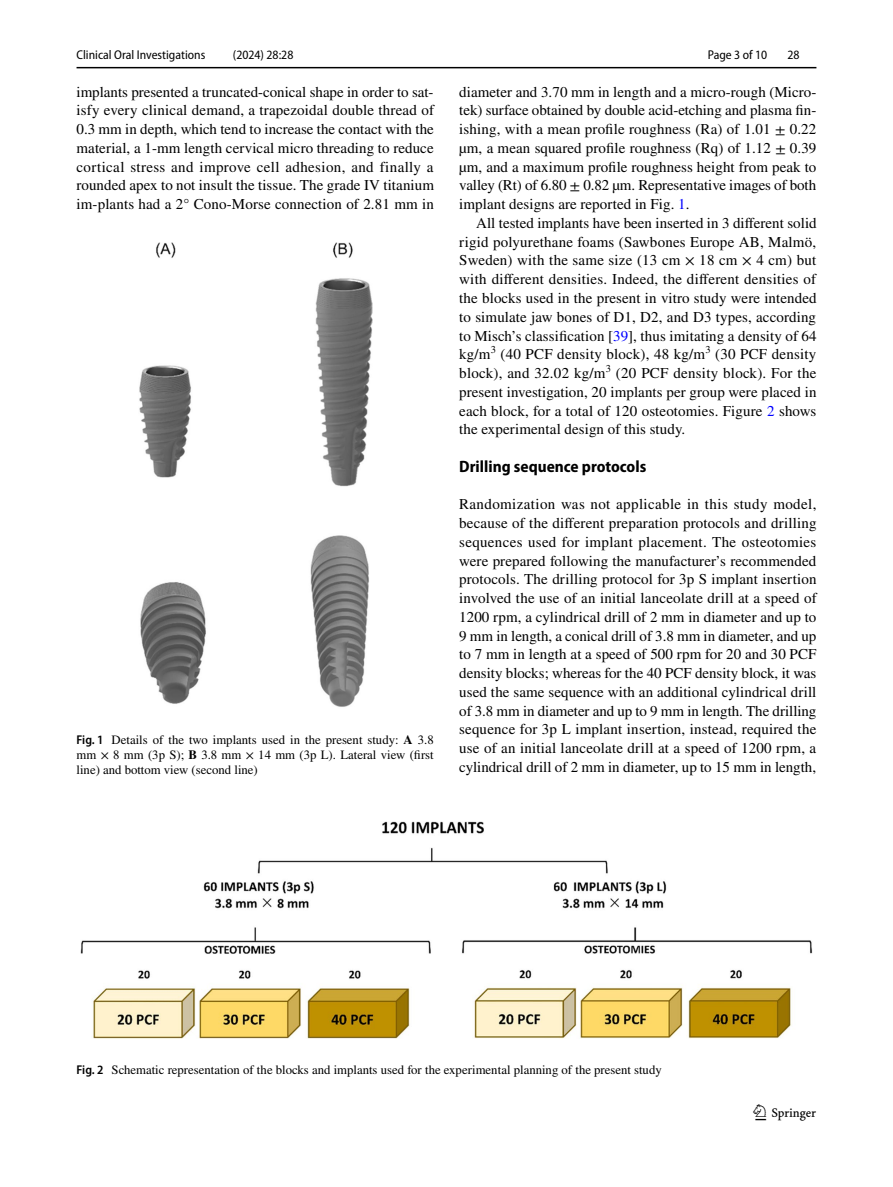
<style>
.page{position:relative;width:893px;height:1187px;background:#fff}
.page>*{position:absolute;margin:0;border:0;box-sizing:border-box;transform-origin:0 0}
.t1{font:22.5px "Springnew Regular 3";color:#000}
.t2{font:700 semi-condensed 16.5px "Myriad Pro";color:#000}
.t3{font:15px/18.8px "STIX";letter-spacing:.005em;color:#000;text-align:justify}
.t4{font:12.75px/15px "STIX";color:#000;text-align:justify}
.t5{font:semi-condensed 12.75px "Myriad Pro";color:#000}
.s1{color:#00f}
.s2{font-family:"Myriad Pro";font-weight:600;font-stretch:semi-condensed}
.s3{font-weight:700}
</style>
<div class="page">
<hr style="left:77px;top:67px;width:739px;height:1px;background:#000">
<img style="left:139px;top:242px;width:233px;height:465px">
<img style="left:81px;top:821px;width:731px;height:217px">
<p class="t5" style="left:77px;top:48px;width:130px">Clinical Oral Investigations</p>
<p class="t5" style="left:233px;top:48px;width:62px">(2024) 28:28</p>
<p class="t5" style="left:708px;top:48px;width:61px">Page 3 of 10</p>
<p class="t5" style="left:787px;top:48px;width:14px">28</p>
<p class="t3" style="left:77px;top:83px;width:359px">implants presented a truncated-conical shape in order to sat&shy;isfy every clinical demand, a trapezoidal double thread of 0.3 mm in depth, which tend to increase the contact with the material, a 1-mm length cervical micro threading to reduce cortical stress and improve cell adhesion, and finally a rounded apex to not insult the tissue. The grade IV titanium im-plants had a 2° Cono-Morse connection of 2.81 mm in</p>
<p class="t3" style="left:459px;top:83px;width:359px">diameter and 3.70 mm in length and a micro-rough (Micro&shy;tek) surface obtained by double acid-etching and plasma fin&shy;ishing, with a mean profile roughness (Ra) of 1.01 ± 0.22 µm, a mean squared profile roughness (Rq) of 1.12 ± 0.39 µm, and a maximum profile roughness height from peak to valley (Rt) of 6.80 ± 0.82 µm. Representative images of both implant designs are reported in Fig. <span class="s1">1</span>.</p>
<p class="t3" style="left:459px;top:214px;width:359px;text-indent:17px">All tested implants have been inserted in 3 different solid rigid polyurethane foams (Sawbones Europe AB, Malmö, Sweden) with the same size (13 cm × 18 cm × 4 cm) but with different densities. Indeed, the different densities of the blocks used in the present in vitro study were intended to simulate jaw bones of D1, D2, and D3 types, according to Misch’s classification [<span class="s1">39</span>], thus imitating a density of 64 kg/m<sup>3</sup> (40 PCF density block), 48 kg/m<sup>3</sup> (30 PCF density block), and 32.02 kg/m<sup>3</sup> (20 PCF density block). For the present investigation, 20 implants per group were placed in each block, for a total of 120 osteotomies. Figure <span class="s1">2</span> shows the experimental design of this study.</p>
<p class="t2" style="left:459px;top:457px;width:189px">Drilling sequence protocols</p>
<p class="t3" style="left:459px;top:496px;width:359px">Randomization was not applicable in this study model, because of the different preparation protocols and drilling sequences used for implant placement. The osteotomies were prepared following the manufacturer’s recommended protocols. The drilling protocol for 3p S implant insertion involved the use of an initial lanceolate drill at a speed of 1200 rpm, a cylindrical drill of 2 mm in diameter and up to 9 mm in length, a conical drill of 3.8 mm in diameter, and up to 7 mm in length at a speed of 500 rpm for 20 and 30 PCF density blocks; whereas for the 40 PCF density block, it was used the same sequence with an additional cylindrical drill of 3.8 mm in diameter and up to 9 mm in length. The drilling sequence for 3p L implant insertion, instead, required the use of an initial lanceolate drill at a speed of 1200 rpm, a cylindrical drill of 2 mm in diameter, up to 15 mm in length,</p>
<p class="t4" style="left:77px;top:732px;width:359px"><span class="s2">Fig. 1</span> Details of the two implants used in the present study: <span class="s3">A</span> 3.8 mm × 8 mm (3p S); <span class="s3">B</span> 3.8 mm × 14 mm (3p L). Lateral view (first line) and bottom view (second line)</p>
<p class="t4" style="left:77px;top:1062px;width:587px"><span class="s2">Fig. 2</span> Schematic representation of the blocks and implants used for the experimental planning of the present study</p>
<h1 class="t1" style="left:755px;top:1104px;width:62px">1 3</h1>
</div>
